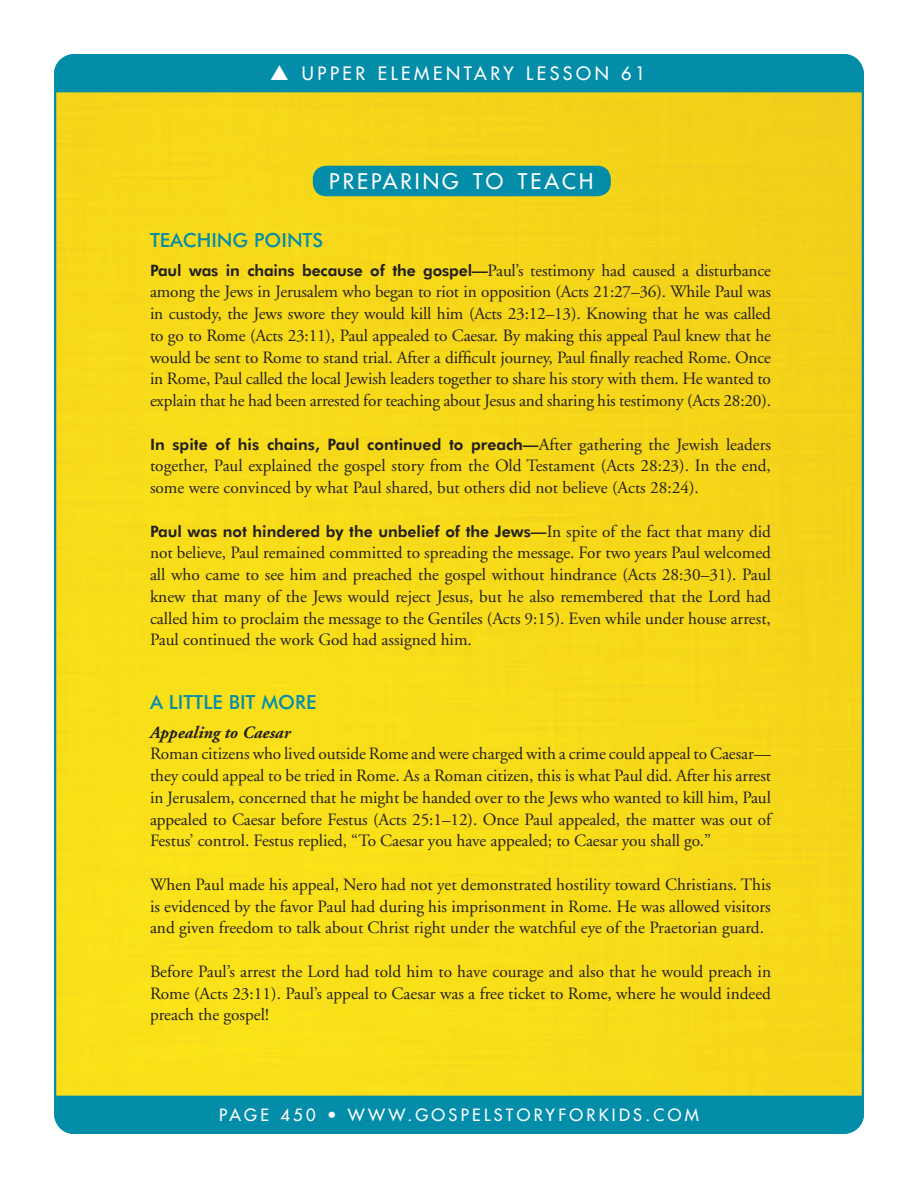
<style>
.page{position:relative;width:918px;height:1188px;background:#fff}
.page>*{position:absolute;margin:0;border:0;box-sizing:border-box;transform-origin:0 0}
.Head{font:21px "Futura";letter-spacing:.145em;color:#fff}
.LS_Teaching_Points{font:500 19.5px "Futura BT";color:#048da9}
.t1{font:18px "Futura";letter-spacing:.2em;color:#fff}
.TXT{font:17.25px/21.8px "Adobe Garamond";color:#231f20;text-align:justify}
.TXT-2{font:italic 700 17.25px "Adobe Garamond";color:#231f20}
.t2{font:16.5px "Futura";letter-spacing:.2em;color:#fff}
.TXT-3{font:800 15.75px "Futura BT";color:#231f20}
.s1{font-family:"Futura BT";font-weight:800;font-size:15.75px}
.s2{font-family:"Adobe Garamond";font-weight:400;font-size:17.25px}
</style>
<div class="page">
<img style="left:57px;top:92px;width:804px;height:1004px">
<div style="left:54px;top:54px;width:810px;height:38px;background:#048da9"></div>
<div style="left:54px;top:1096px;width:810px;height:38px;background:#048da9"></div>
<div style="left:313px;top:166px;width:298px;height:30px;background:#048da9;border-radius:14px"></div>
<p class="t1" style="left:270px;top:62px;width:377px">▲ UPPER ELEMENTARY LESSON 61</p>
<p class="Head" style="left:329px;top:168px;width:266px">PREPARING TO TEACH</p>
<p class="LS_Teaching_Points" style="left:150px;top:228px;width:175px">TEACHING POINTS</p>
<p class="TXT" style="left:150px;top:260px;width:623px"><span class="s1">Paul was in chains because of the gospel—</span>Paul’s testimony had caused a disturbance among the Jews in Jerusalem who began to riot in opposition (Acts 21:27–36). While Paul was in custody, the Jews swore they would kill him (Acts 23:12–13). Knowing that he was called to go to Rome (Acts 23:11), Paul appealed to Caesar. By making this appeal Paul knew that he would be sent to Rome to stand trial. After a difficult journey, Paul finally reached Rome. Once in Rome, Paul called the local Jewish leaders together to share his story with them. He wanted to explain that he had been arrested for teaching about Jesus and sharing his testimony (Acts 28:20).</p>
<p class="TXT-3" style="left:150px;top:434px;width:622px">In spite of his chains, Paul continued to preach—<span class="s2">After gathering the Jewish leaders</span></p>
<p class="TXT" style="left:150px;top:455px;width:622px">together, Paul explained the gospel story from the Old Testament (Acts 28:23). In the end, some were convinced by what Paul shared, but others did not believe (Acts 28:24).</p>
<p class="TXT-3" style="left:150px;top:521px;width:623px">Paul was not hindered by the unbelief of the Jews—<span class="s2">In spite of the fact that many did</span></p>
<p class="TXT" style="left:150px;top:542px;width:623px">not believe, Paul remained committed to spreading the message. For two years Paul welcomed all who came to see him and preached the gospel without hindrance (Acts 28:30–31). Paul knew that many of the Jews would reject Jesus, but he also remembered that the Lord had called him to proclaim the message to the Gentiles (Acts 9:15). Even while under house arrest, Paul continued the work God had assigned him.</p>
<p class="LS_Teaching_Points" style="left:150px;top:690px;width:168px">A LITTLE BIT MORE</p>
<p class="TXT-2" style="left:150px;top:723px;width:142px">Appealing to Caesar</p>
<p class="TXT" style="left:150px;top:743px;width:623px">Roman citizens who lived outside Rome and were charged with a crime could appeal to Caesar— they could appeal to be tried in Rome. As a Roman citizen, this is what Paul did. After his arrest in Jerusalem, concerned that he might be handed over to the Jews who wanted to kill him, Paul appealed to Caesar before Festus (Acts 25:1–12). Once Paul appealed, the matter was out of Festus’ control. Festus replied, “To Caesar you have appealed; to Caesar you shall go.”</p>
<p class="TXT" style="left:150px;top:874px;width:623px">When Paul made his appeal, Nero had not yet demonstrated hostility toward Christians. This is evidenced by the favor Paul had during his imprisonment in Rome. He was allowed visitors and given freedom to talk about Christ right under the watchful eye of the Praetorian guard.</p>
<p class="TXT" style="left:150px;top:961px;width:623px">Before Paul’s arrest the Lord had told him to have courage and also that he would preach in Rome (Acts 23:11). Paul’s appeal to Caesar was a free ticket to Rome, where he would indeed preach the gospel!</p>
<p class="t2" style="left:219px;top:1104px;width:481px">PAGE 450 • WWW.GOSPELSTORYFORKIDS.COM</p>
</div>
